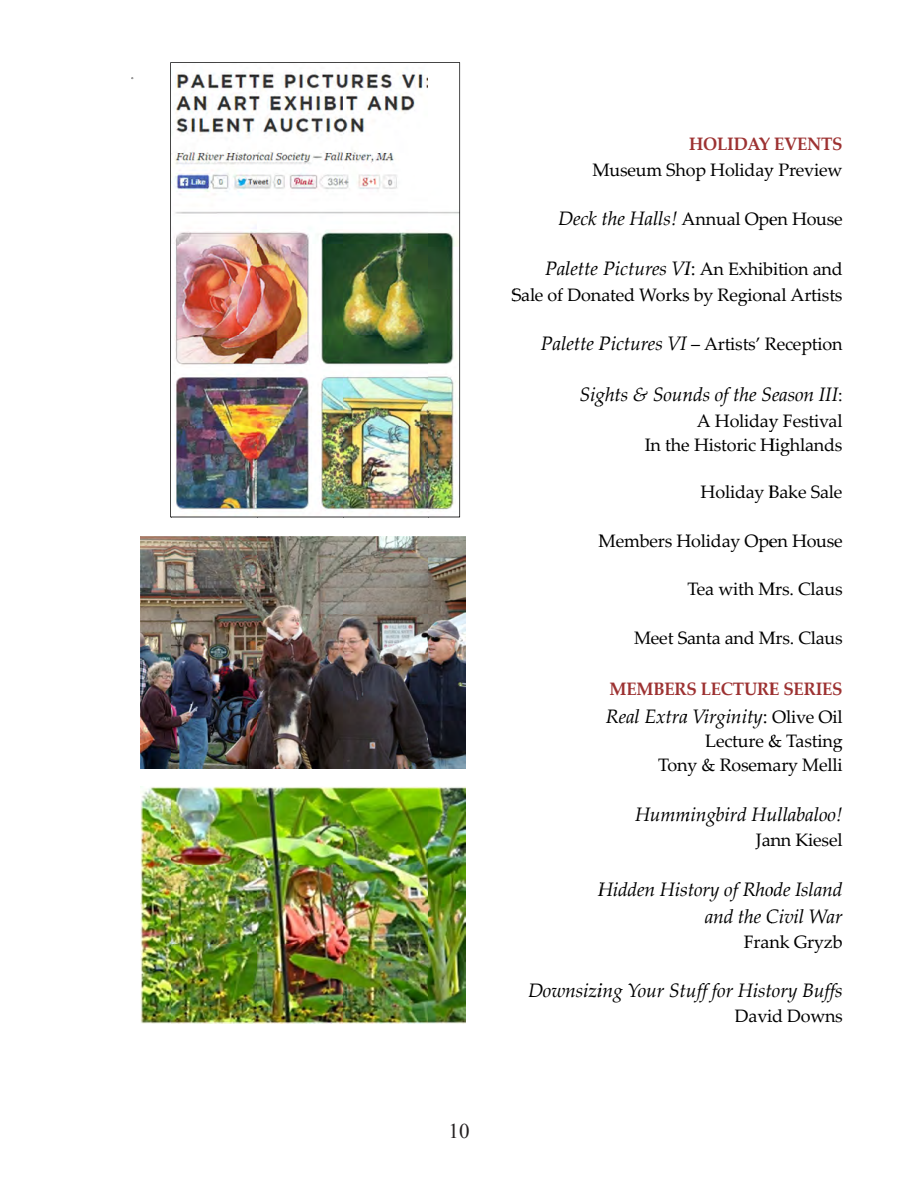
<style>
.page{position:relative;width:918px;height:1188px;background:#fff}
.page>*{position:absolute;margin:0;border:0;box-sizing:border-box;transform-origin:0 0}
.t1{font:21px "Times New Roman";color:#231f20}
.t2{font:italic 19.5px "Palatino Linotype";letter-spacing:-.01em;color:#000}
.t3{font:18px "Palatino Linotype";letter-spacing:-.01em;color:#000}
.t4{font:700 18px "Palatino Linotype";letter-spacing:-.015em;color:#9d3232;scale:.95 1}
.s1{font-style:italic;font-size:19.5px}
.s2{font-style:normal}
.s3{font-style:normal;font-size:18px}
</style>
<div class="page">
<img style="left:141px;top:786px;width:325px;height:237px">
<img style="left:140px;top:537px;width:326px;height:232px">
<img style="left:170px;top:62px;width:290px;height:455px">
<p class="t1" style="left:448px;top:1116px;width:22px">10</p>
<p class="t4" style="left:689px;top:131px;width:163px">HOLIDAY EVENTS</p>
<p class="t3" style="left:593px;top:157px;width:251px">Museum Shop Holiday Preview</p>
<p class="t3" style="left:558px;top:206px;width:286px"><span class="s1">Deck the Halls!</span> Annual Open House</p>
<p class="t2" style="left:545px;top:255px;width:299px">Palette Pictures VI<span class="s2">:</span> <span class="s3">An Exhibition and</span></p>
<p class="t3" style="left:511px;top:282px;width:333px">Sale of Donated Works by Regional Artists</p>
<p class="t3" style="left:541px;top:331px;width:303px"><span class="s1">Palette Pictures VI</span> – Artists’ Reception</p>
<p class="t2" style="left:579px;top:380px;width:265px">Sights &amp; Sounds of the Season III<span class="s3">:</span></p>
<p class="t3" style="left:697px;top:408px;width:147px">A Holiday Festival</p>
<p class="t3" style="left:645px;top:432px;width:199px">In the Historic Highlands</p>
<p class="t3" style="left:701px;top:479px;width:143px">Holiday Bake Sale</p>
<p class="t3" style="left:599px;top:528px;width:245px">Members Holiday Open House</p>
<p class="t3" style="left:687px;top:576px;width:157px">Tea with Mrs. Claus</p>
<p class="t3" style="left:634px;top:625px;width:210px">Meet Santa and Mrs. Claus</p>
<p class="t4" style="left:610px;top:676px;width:247px">MEMBERS LECTURE SERIES</p>
<p class="t2" style="left:606px;top:702px;width:238px">Real Extra Virginity<span class="s2">:</span> <span class="s3">Olive Oil</span></p>
<p class="t3" style="left:658px;top:752px;width:186px">Tony &amp; Rosemary Melli</p>
<p class="t2" style="left:635px;top:800px;width:209px">Hummingbird Hullabaloo!</p>
<p class="t3" style="left:705px;top:728px;width:139px">Lecture &amp; Tasting</p>
<p class="t3" style="left:756px;top:827px;width:88px">Jann Kiesel</p>
<p class="t2" style="left:598px;top:875px;width:246px">Hidden History of Rhode Island</p>
<p class="t2" style="left:705px;top:903px;width:139px">and the Civil War</p>
<p class="t3" style="left:744px;top:929px;width:100px">Frank Gryzb</p>
<p class="t2" style="left:528px;top:976px;width:316px">Downsizing Your Stuff for History Buffs</p>
<p class="t3" style="left:735px;top:1003px;width:109px">David Downs</p>
</div>
